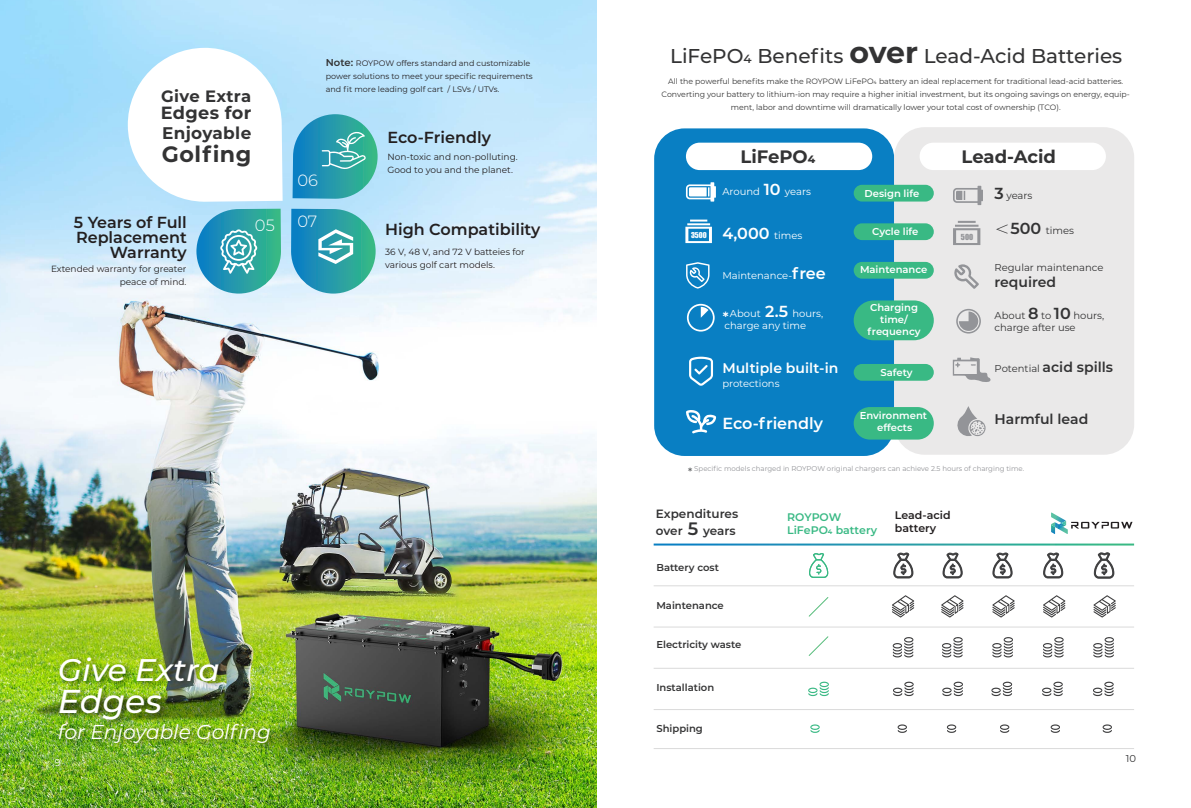
<style>
.page{position:relative;width:1191px;height:808px;background:#fff}
.page>*{position:absolute;margin:0;border:0;box-sizing:border-box;transform-origin:0 0}
.t1{font:italic 500 33.1px "Montserrat";color:#fff}
.t2{font:italic 500 31.2px "Montserrat";color:#fff}
.t3{font:700 22.2px "Montserrat";letter-spacing:.025em;color:#333334}
.t4{font:italic 20.1px "Montserrat";color:#fff}
.t5{font:500 20px "Montserrat";color:#333334}
.t6{font:700 18px "Montserrat";color:#333334}
.t7{font:700 17.7px "Montserrat";letter-spacing:.02em;color:#333334}
.t8{font:700 16.9px "Montserrat";letter-spacing:.02em;color:#333334}
.t9{font:700 16.4px "Montserrat";letter-spacing:.02em;color:#333334}
.t10{font:300 16.3px "Montserrat";color:#fff}
.t11{font:600 16px/15.2px "Montserrat";color:#231f20;text-align:right}
.t12{font:600 16px "Montserrat";color:#fff}
.t13{font:600 14px "Montserrat";color:#333334}
.t14{font:600 14px "Montserrat";color:#fff}
.t15{font:600 12px/17.6px "Montserrat";color:#333334}
.t16{font:600 11px/13.2px "Montserrat";color:#39b984}
.t17{font:600 11px/13.2px "Montserrat";color:#231f20}
.t18{font:600 10px/12px "Montserrat";color:#fff;text-align:center}
.t19{font:10px/12px "Montserrat";color:#fff}
.t20{font:10px/12px "Montserrat";color:#333334}
.t21{font:600 10px "Montserrat";color:#333334}
.t22{font:600 10px "Montserrat";color:#67696b}
.t23{font:9px/13px "Montserrat";color:#231f20}
.t24{font:8px/13px "Montserrat";color:#231f20}
.t25{font:7.8px/13px "Montserrat";color:#343434;text-align:center}
.t26{font:7.6px "Impact";color:#939498}
.t27{font:7.4px "Impact";color:#fff}
.t28{font:7px "Montserrat";color:#939498}
.s1{font-weight:600;font-size:10px;color:#333334}
.s2{font-weight:700;font-size:30px}
.s3{font-weight:600;font-size:16px}
.s4{font-weight:400;font-size:10px}
.s5{font-family:"Adobe Song Std";font-weight:300;font-size:16px}
.s6{font-size:18px}
</style>
<div class="page">
<img style="left:0;top:0;width:596px;height:808px">
<img style="left:52px;top:646px;width:230px;height:137px">
<svg style="left:293px;top:114px;width:85px;height:85px;background:#2599ac"></svg>
<svg style="left:322px;top:131px;width:44px;height:38px;background:#51b3b3"></svg>
<svg style="left:291px;top:209px;width:85px;height:85px;background:#4eadbc"></svg>
<svg style="left:196px;top:209px;width:85px;height:85px;background:#53b1bb"></svg>
<svg style="left:127px;top:47px;width:156px;height:155px"></svg>
<div style="left:654px;top:128px;width:240px;height:328px;background:#097fc3;border-radius:30px"></div>
<div style="left:894px;top:127px;width:240px;height:328px;background:#eae9e9;border-radius:30px"></div>
<div style="left:853px;top:185px;width:80px;height:17px;background:#39b984;border-radius:8px"></div>
<div style="left:853px;top:223px;width:80px;height:17px;background:#39b984;border-radius:8px"></div>
<div style="left:853px;top:364px;width:80px;height:17px;background:#39b984;border-radius:8px"></div>
<div style="left:853px;top:262px;width:80px;height:17px;background:#39b984;border-radius:8px"></div>
<div style="left:853px;top:300px;width:80px;height:40px;background:#39b984;border-radius:20px"></div>
<div style="left:686px;top:143px;width:186px;height:27px;background:#fff;border-radius:14px"></div>
<div style="left:919px;top:143px;width:187px;height:27px;background:#fff;border-radius:14px"></div>
<div style="left:853px;top:407px;width:80px;height:33px;background:#39b984;border-radius:16px"></div>
<hr style="left:653px;top:585px;width:481px;height:1px;background:#dadada">
<hr style="left:653px;top:627px;width:481px;height:1px;background:#dadada">
<hr style="left:653px;top:668px;width:481px;height:1px;background:#dadada">
<hr style="left:653px;top:709px;width:481px;height:1px;background:#dadada">
<hr style="left:653px;top:748px;width:481px;height:1px;background:#dadada">
<svg style="left:893px;top:553px;width:20px;height:25px"></svg>
<svg style="left:809px;top:553px;width:19px;height:25px"></svg>
<svg style="left:992px;top:553px;width:20px;height:25px"></svg>
<svg style="left:1094px;top:552px;width:20px;height:26px"></svg>
<svg style="left:892px;top:595px;width:22px;height:22px"></svg>
<svg style="left:992px;top:595px;width:22px;height:22px"></svg>
<svg style="left:1093px;top:595px;width:22px;height:22px"></svg>
<svg style="left:808px;top:597px;width:21px;height:20px"></svg>
<svg style="left:808px;top:636px;width:21px;height:20px"></svg>
<svg style="left:1093px;top:637px;width:21px;height:20px"></svg>
<svg style="left:992px;top:637px;width:21px;height:20px"></svg>
<svg style="left:892px;top:637px;width:21px;height:20px"></svg>
<svg style="left:810px;top:724px;width:9px;height:9px"></svg>
<svg style="left:897px;top:724px;width:10px;height:9px"></svg>
<svg style="left:1000px;top:724px;width:9px;height:9px"></svg>
<svg style="left:1102px;top:724px;width:10px;height:9px"></svg>
<svg style="left:991px;top:682px;width:21px;height:14px"></svg>
<svg style="left:1043px;top:553px;width:20px;height:25px"></svg>
<svg style="left:1043px;top:595px;width:22px;height:22px"></svg>
<svg style="left:1043px;top:637px;width:20px;height:20px"></svg>
<svg style="left:1050px;top:724px;width:10px;height:9px"></svg>
<svg style="left:1042px;top:682px;width:20px;height:14px"></svg>
<svg style="left:1093px;top:682px;width:20px;height:14px"></svg>
<svg style="left:893px;top:682px;width:20px;height:14px"></svg>
<svg style="left:942px;top:553px;width:20px;height:25px"></svg>
<svg style="left:941px;top:595px;width:22px;height:22px"></svg>
<svg style="left:942px;top:637px;width:20px;height:20px"></svg>
<svg style="left:947px;top:724px;width:9px;height:9px"></svg>
<svg style="left:942px;top:682px;width:21px;height:14px"></svg>
<svg style="left:808px;top:682px;width:21px;height:14px"></svg>
<svg style="left:687px;top:304px;width:27px;height:28px"></svg>
<svg style="left:956px;top:309px;width:25px;height:25px"></svg>
<svg style="left:686px;top:182px;width:30px;height:20px"></svg>
<svg style="left:953px;top:186px;width:30px;height:19px"></svg>
<svg style="left:685px;top:220px;width:27px;height:23px"></svg>
<svg style="left:953px;top:221px;width:27px;height:24px"></svg>
<svg style="left:686px;top:262px;width:23px;height:27px"></svg>
<svg style="left:954px;top:264px;width:25px;height:25px"></svg>
<svg style="left:689px;top:357px;width:24px;height:29px"></svg>
<svg style="left:686px;top:410px;width:30px;height:23px"></svg>
<svg style="left:957px;top:406px;width:28px;height:31px"></svg>
<svg style="left:952px;top:357px;width:38px;height:25px"></svg>
<svg style="left:1051px;top:512px;width:81px;height:22px"></svg>
<h3 class="t9" style="left:161px;top:85px;width:92px">Give Extra</h3>
<h3 class="t7" style="left:161px;top:100px;width:92px">Edges for</h3>
<h3 class="t8" style="left:162px;top:121px;width:91px">Enjoyable</h3>
<h3 class="t3" style="left:162px;top:138px;width:91px">Golfing</h3>
<p class="t24" style="left:326px;top:56px;width:208px"><span class="s1">Note:</span> ROYPOW offers standard and customizable power solutions to meet your specific requirements and fit more leading golf cart / LSVs / UTVs.</p>
<h3 class="t10" style="left:297px;top:169px;width:22px">06</h3>
<h3 class="t11" style="left:387px;top:129px;width:105px">Eco-Friendly</h3>
<p class="t23" style="left:387px;top:150px;width:132px">Non-toxic and non-polluting.<br>Good to you and the planet.</p>
<h3 class="t11" style="left:74px;top:214px;width:114px">5 Years of Full<br>Replacement<br>Warranty</h3>
<p class="t23" style="left:51px;top:262px;width:137px;text-align:right">Extended warranty for greater peace of mind.</p>
<h3 class="t10" style="left:255px;top:214px;width:21px">05</h3>
<h3 class="t10" style="left:297px;top:210px;width:22px">07</h3>
<h3 class="t11" style="left:385px;top:221px;width:157px">High Compatibility</h3>
<p class="t23" style="left:385px;top:245px;width:141px">36 V, 48 V, and 72 V batteies for various golf cart models.</p>
<h2 class="t2" style="left:58px;top:648px;width:163px">Give Extra</h2>
<h1 class="t1" style="left:58px;top:678px;width:106px">Edges</h1>
<h3 class="t4" style="left:58px;top:718px;width:215px">for Enjoyable Golfing</h3>
<p class="t19" style="left:55px;top:756px;width:8px">9</p>
<h3 class="t5" style="left:670px;top:42px;width:453px">LiFePO4 Benefits <span class="s2">over</span> Lead-Acid Batteries</h3>
<p class="t25" style="left:661px;top:74px;width:470px">All the powerful benefits make the ROYPOW LiFePO4 battery an ideal replacement for traditional lead-acid batteries.<br>Converting your battery to lithium-ion may require a higher initial investment, but its ongoing savings on energy, equip&shy;ment, labor and downtime will dramatically lower your total cost of ownership (TCO).</p>
<h3 class="t6" style="left:740px;top:144px;width:77px">LiFePO4</h3>
<h3 class="t6" style="left:961px;top:144px;width:96px">Lead-Acid</h3>
<p class="t19" style="left:722px;top:186px;width:90px">Around <span class="s3">10</span> years</p>
<p class="t20" style="left:994px;top:189px;width:39px"><span class="s3">3</span> years</p>
<h3 class="t12" style="left:722px;top:222px;width:81px">4,000 <span class="s4">times</span></h3>
<p class="t20" style="left:994px;top:225px;width:81px"><span class="s5">＜</span><span class="s3">500</span> times</p>
<p class="t19" style="left:722px;top:269px;width:105px">Maintenance-<span class="s3">free</span></p>
<p class="t20" style="left:994px;top:261px;width:110px">Regular maintenance</p>
<h3 class="t13" style="left:994px;top:272px;width:63px">required</h3>
<p class="t19" style="left:724px;top:307px;width:100px;text-indent:5px">About <span class="s3">2.5</span> hours, charge any time</p>
<p class="t20" style="left:994px;top:309px;width:111px">About <span class="s3">8</span> to <span class="s3">10</span> hours, charge after use</p>
<p class="t18" style="left:864px;top:187px;width:56px">Design life</p>
<p class="t18" style="left:872px;top:225px;width:48px">Cycle life</p>
<p class="t18" style="left:860px;top:263px;width:69px">Maintenance</p>
<p class="t18" style="left:867px;top:301px;width:55px">Charging time/ frequency</p>
<p class="t18" style="left:880px;top:366px;width:34px">Safety</p>
<p class="t27" style="left:691px;top:229px;width:17px">3500</p>
<p class="t26" style="left:961px;top:231px;width:14px">500</p>
<h3 class="t14" style="left:723px;top:307px;width:7px">*</h3>
<h3 class="t13" style="left:994px;top:357px;width:120px"><span class="s4">Potential</span> acid spills</h3>
<h3 class="t14" style="left:722px;top:358px;width:117px">Multiple built-in</h3>
<p class="t19" style="left:722px;top:377px;width:59px">protections</p>
<h3 class="t12" style="left:722px;top:412px;width:102px">Eco-friendly</h3>
<h3 class="t13" style="left:994px;top:409px;width:95px">Harmful lead</h3>
<p class="t18" style="left:859px;top:409px;width:69px">Environment effects</p>
<p class="t28" style="left:694px;top:464px;width:331px">Specific models charged in ROYPOW original chargers can achieve 2.5 hours of charging time.</p>
<p class="t22" style="left:688px;top:464px;width:6px">*</p>
<h3 class="t15" style="left:656px;top:504px;width:84px">Expenditures over <span class="s6">5</span> years</h3>
<h3 class="t16" style="left:787px;top:510px;width:92px">ROYPOW<br>LiFePO4 battery</h3>
<h3 class="t17" style="left:895px;top:508px;width:57px">Lead-acid battery</h3>
<p class="t21" style="left:656px;top:560px;width:64px">Battery cost</p>
<p class="t21" style="left:656px;top:599px;width:69px">Maintenance</p>
<p class="t21" style="left:656px;top:637px;width:86px">Electricity waste</p>
<p class="t21" style="left:656px;top:680px;width:59px">Installation</p>
<p class="t21" style="left:656px;top:721px;width:48px">Shipping</p>
<p class="t20" style="left:1125px;top:752px;width:12px">10</p>
</div>
